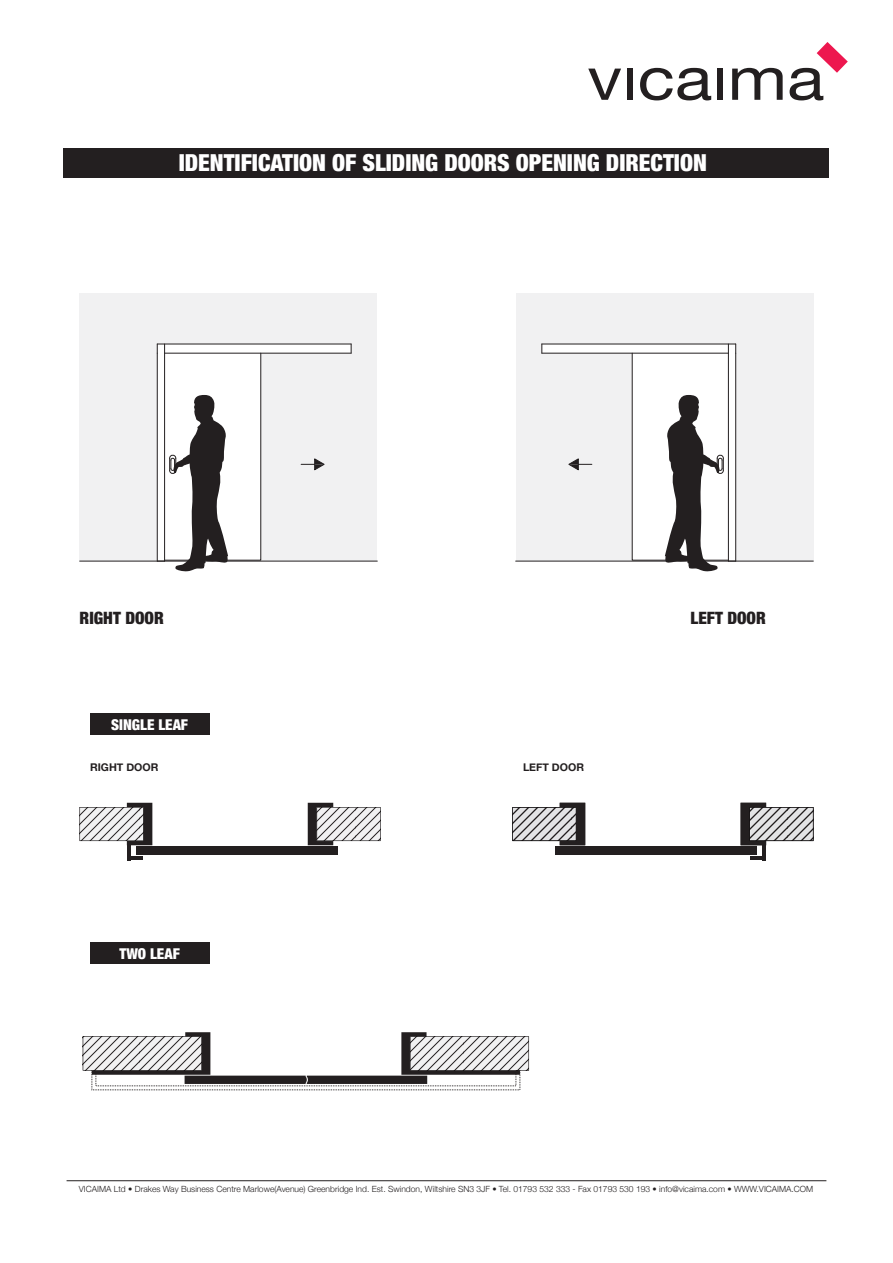
<style>
.page{position:relative;width:893px;height:1263px;background:#fff}
.page>*{position:absolute;margin:0;border:0;box-sizing:border-box;transform-origin:0 0}
.t1{font:900 condensed 23.4px "Helvetica Neue";color:#fff}
.t2{font:900 condensed 16.95px "Helvetica Neue";color:#231f20}
.t3{font:900 condensed 14.85px "Helvetica Neue";color:#fff}
.t4{font:700 10.65px "Helvetica Neue";color:#231f20}
.t5{font:300 8.55px "Helvetica Neue";color:#231f20}
</style>
<div class="page">
<div style="left:80px;top:293px;width:297px;height:268px;background:#f1f1f2"></div>
<hr style="left:80px;top:561px;width:297px;height:1px;background:#231f20">
<hr style="left:67px;top:1180px;width:759px;height:1px;background:#231f20">
<div style="left:90px;top:713px;width:119px;height:22px;background:#231f20"></div>
<div style="left:63px;top:148px;width:766px;height:29px;background:#231f20"></div>
<svg style="left:157px;top:344px;width:195px;height:228px"></svg>
<div style="left:516px;top:293px;width:297px;height:268px;background:#f1f1f2"></div>
<hr style="left:516px;top:561px;width:297px;height:1px;background:#231f20">
<svg style="left:542px;top:344px;width:194px;height:228px"></svg>
<svg style="left:588px;top:69px;width:33px;height:31px"></svg>
<div style="left:627px;top:69px;width:6px;height:31px;background:#231f20"></div>
<svg style="left:640px;top:68px;width:71px;height:32px"></svg>
<div style="left:717px;top:69px;width:6px;height:31px;background:#231f20"></div>
<svg style="left:732px;top:68px;width:51px;height:32px"></svg>
<svg style="left:790px;top:42px;width:58px;height:58px"></svg>
<div style="left:90px;top:943px;width:119px;height:21px;background:#231f20"></div>
<hr style="left:127px;top:841px;width:4px;height:19px;background:#231f20">
<hr style="left:130px;top:856px;width:12px;height:4px;background:#231f20">
<div style="left:137px;top:846px;width:201px;height:8px;background:#231f20"></div>
<svg style="left:80px;top:803px;width:72px;height:42px"></svg>
<svg style="left:308px;top:803px;width:72px;height:42px"></svg>
<hr style="left:762px;top:841px;width:4px;height:19px;background:#231f20">
<hr style="left:751px;top:856px;width:12px;height:4px;background:#231f20">
<div style="left:555px;top:846px;width:201px;height:8px;background:#231f20"></div>
<svg style="left:741px;top:803px;width:72px;height:42px;background:#a2a1a2"></svg>
<svg style="left:512px;top:803px;width:73px;height:42px;background:#a1a0a1"></svg>
<svg style="left:83px;top:1032px;width:446px;height:58px"></svg>
<h1 class="t1" style="left:179px;top:143px;width:530px">IDENTIFICATION OF SLIDING DOORS OPENING DIRECTION</h1>
<h2 class="t2" style="left:80px;top:604px;width:86px">RIGHT DOOR</h2>
<h2 class="t2" style="left:690px;top:604px;width:77px">LEFT DOOR</h2>
<h3 class="t3" style="left:111px;top:712px;width:78px">SINGLE LEAF</h3>
<p class="t4" style="left:90px;top:757px;width:70px">RIGHT DOOR</p>
<p class="t4" style="left:523px;top:757px;width:63px">LEFT DOOR</p>
<h3 class="t3" style="left:119px;top:941px;width:62px">TWO LEAF</h3>
<p class="t5" style="left:79px;top:1182px;width:736px">VICAIMA Ltd • Drakes Way Business Centre Marlowe(Avenue) Greenbridge Ind. Est. Swindon, Wiltshire SN3 3JF • Tel. 01793 532 333 - Fax 01793 530 193 • info@vicaima.com • WWW.VICAIMA.COM</p>
</div>
